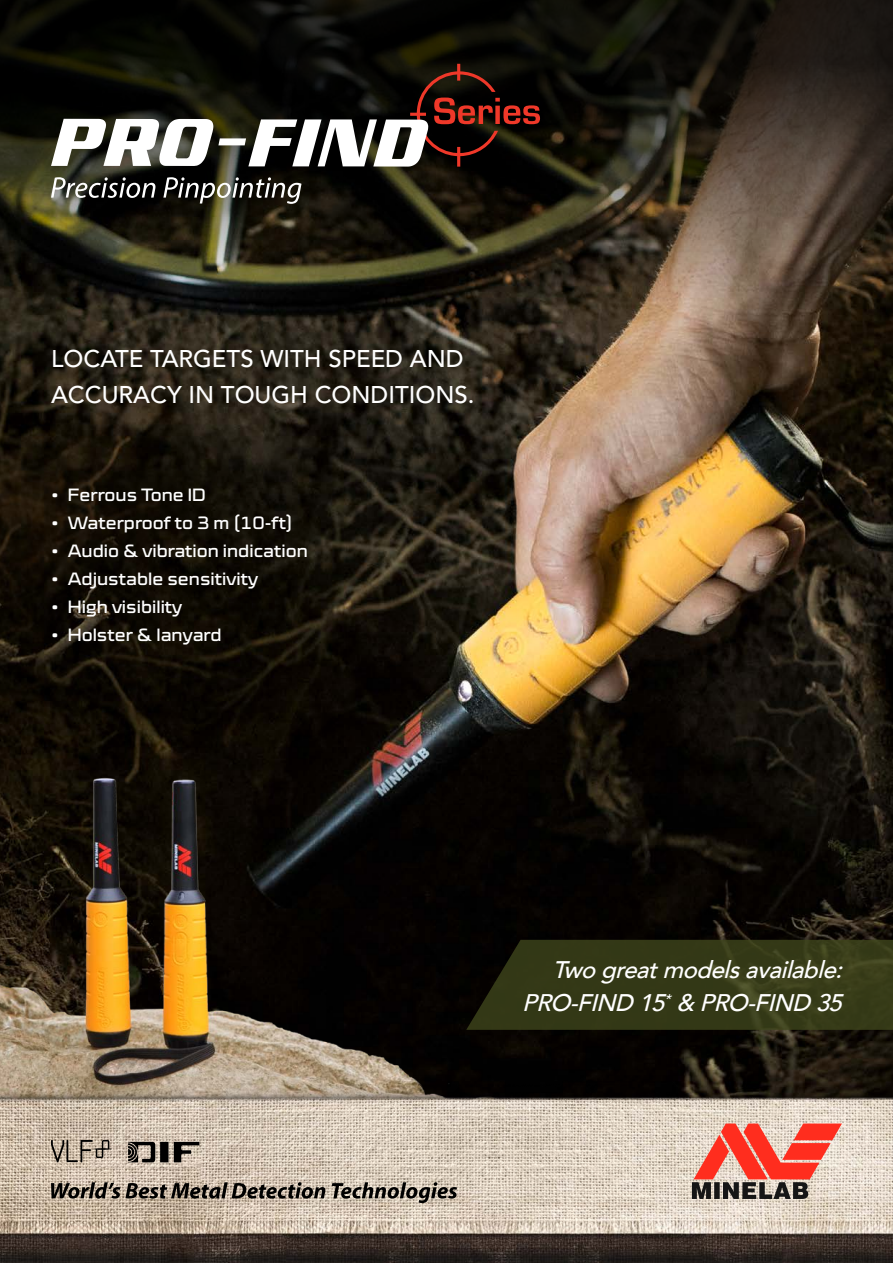
<style>
.page{position:relative;width:893px;height:1263px;background:#fff}
.page>*{position:absolute;margin:0;border:0;box-sizing:border-box;transform-origin:0 0}
.t1{font:500 24px/36px "Avenir LT Std";color:#fff}
.t2{font:italic 500 24px/33px "Avenir LT";color:#fff;text-align:right}
.t3{font:expanded 18px "Cube OT";color:#fff}
</style>
<div class="page">
<img style="left:0;top:309px;width:893px;height:767px">
<img style="left:0;top:697px;width:505px;height:379px">
<img style="left:0;top:1076px;width:893px;height:187px">
<svg style="left:0;top:0;width:893px;height:309px;background:#282319"></svg>
<svg style="left:0;top:412px;width:351px;height:347px;background:#120d05"></svg>
<svg style="left:51px;top:1182px;width:406px;height:21px;background:#8b8175"></svg>
<svg style="left:128px;top:1142px;width:71px;height:20px"></svg>
<svg style="left:51px;top:1140px;width:61px;height:22px"></svg>
<svg style="left:692px;top:1123px;width:150px;height:76px;background:#d77e71"></svg>
<svg style="left:466px;top:940px;width:427px;height:90px;background:#323616"></svg>
<svg style="left:51px;top:177px;width:250px;height:27px;background:#4b4a45"></svg>
<svg style="left:51px;top:64px;width:489px;height:103px"></svg>
<h1 class="t1" style="left:51px;top:341px;width:425px">LOCATE TARGETS WITH SPEED AND<br>ACCURACY IN TOUGH CONDITIONS.</h1>
<p class="t3" style="left:51px;top:485px;width:156px">• Ferrous Tone ID</p>
<p class="t3" style="left:51px;top:513px;width:243px">• Waterproof to 3 m (10-ft)</p>
<p class="t3" style="left:51px;top:541px;width:258px">• Audio &amp; vibration indication</p>
<p class="t3" style="left:51px;top:569px;width:208px">• Adjustable sensitivity</p>
<p class="t3" style="left:51px;top:597px;width:133px">• High visibility</p>
<p class="t3" style="left:51px;top:625px;width:172px">• Holster &amp; lanyard</p>
<h1 class="t2" style="left:522px;top:953px;width:328px">Twogreatmodelsavailable:<br>PRO-FIND 15<sup>*</sup> &amp; PRO-FIND 35</h1>
</div>
